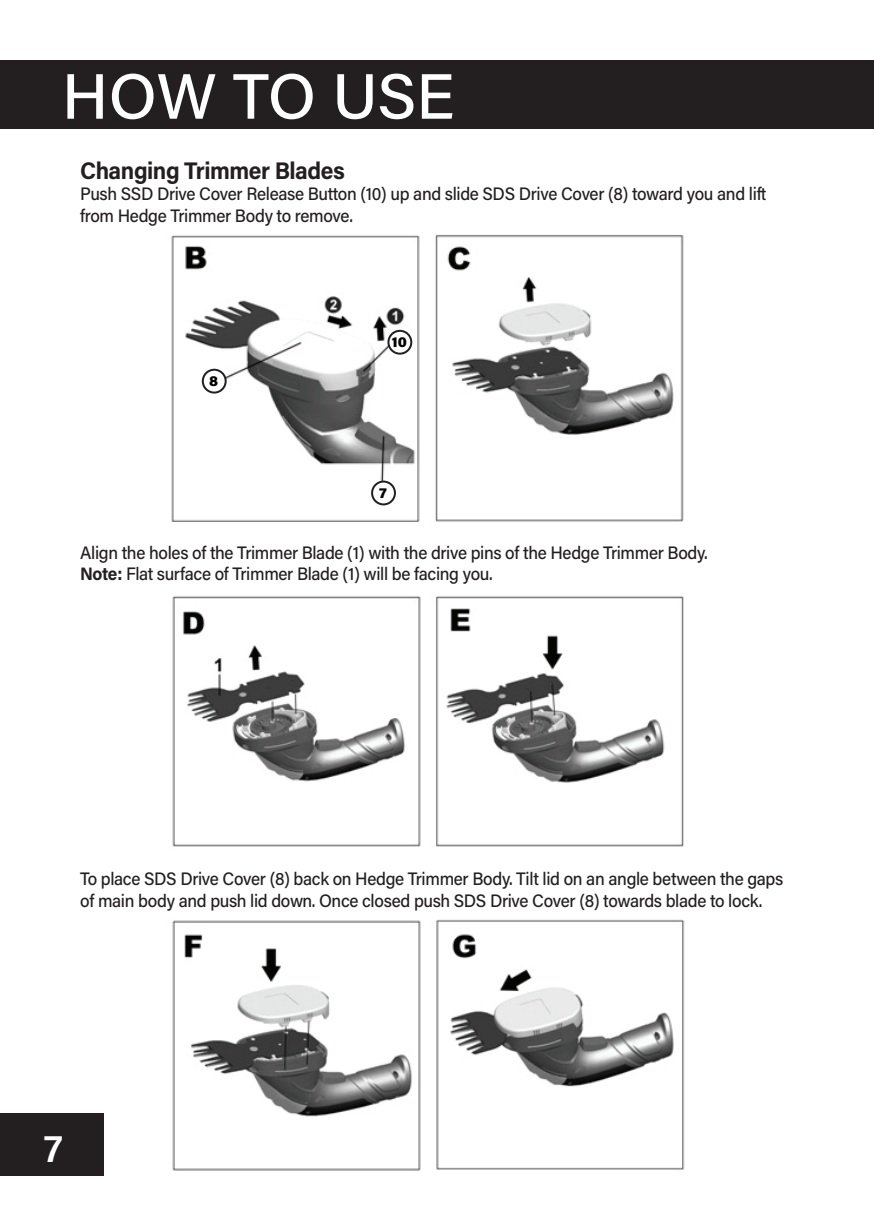
<style>
.page{position:relative;width:874px;height:1225px;background:#fff}
.page>*{position:absolute;margin:0;border:0;box-sizing:border-box;transform-origin:0 0}
.t1{font:500 64px "Acumin Pro";letter-spacing:-.005em;color:#fff}
.t2{font:600 37.2px "Acumin Pro";color:#fff}
.t3{font:700 24px "Acumin Pro";letter-spacing:-.02em;color:#231f20;scale:.95 1}
.t4{font:500 18px/21.6px "Acumin Pro";letter-spacing:-.02em;color:#231f20;scale:.95 1}
.t5{font:900 14.6px "Acumin Pro";color:#040503}
.s1{font-weight:700}
</style>
<div class="page">
<div style="left:0;top:1113px;width:103px;height:62px;background:#231f20"></div>
<div style="left:0;top:60px;width:873px;height:68px;background:#231f20"></div>
<img style="left:171px;top:234px;width:513px;height:288px">
<div style="left:203px;top:370px;width:22px;height:22px;background:#fff;border-radius:50%"></div>
<div style="left:202px;top:369px;width:24px;height:24px;border:2px solid #231f20;border-radius:50%"></div>
<div style="left:388px;top:331px;width:23px;height:23px;background:#fff;border-radius:50%"></div>
<div style="left:387px;top:330px;width:25px;height:25px;border:2px solid #231f20;border-radius:50%"></div>
<div style="left:372px;top:481px;width:23px;height:23px;background:#fff;border-radius:50%"></div>
<div style="left:371px;top:480px;width:25px;height:25px;border:2px solid #231f20;border-radius:50%"></div>
<img style="left:172px;top:596px;width:512px;height:251px">
<img style="left:172px;top:919px;width:513px;height:252px">
<h1 class="t1" style="left:62px;top:52px;width:394px">HOW TO USE</h1>
<h3 class="t3" style="left:80px;top:153px;width:280px">Changing Trimmer Blades</h3>
<p class="t4" style="left:80px;top:182px;width:723px">Push SSD Drive Cover Release Button (10) up and slide SDS Drive Cover (8) toward you and lift from Hedge Trimmer Body to remove.</p>
<p class="t5" style="left:209px;top:371px;width:11px">8</p>
<p class="t5" style="left:391px;top:332px;width:17px">10</p>
<p class="t5" style="left:379px;top:482px;width:9px">7</p>
<p class="t4" style="left:80px;top:541px;width:661px">Align the holes of the Trimmer Blade (1) with the drive pins of the Hedge Trimmer Body.<br><span class="s1">Note:</span> Flat surface of Trimmer Blade (1) will be facing you.</p>
<p class="t4" style="left:80px;top:867px;width:741px">To place SDS Drive Cover (8) back on Hedge Trimmer Body. Tilt lid on an angle between the gaps of main body and push lid down. Once closed push SDS Drive Cover (8) towards blade to lock.</p>
<h2 class="t2" style="left:44px;top:1122px;width:21px">7</h2>
</div>
